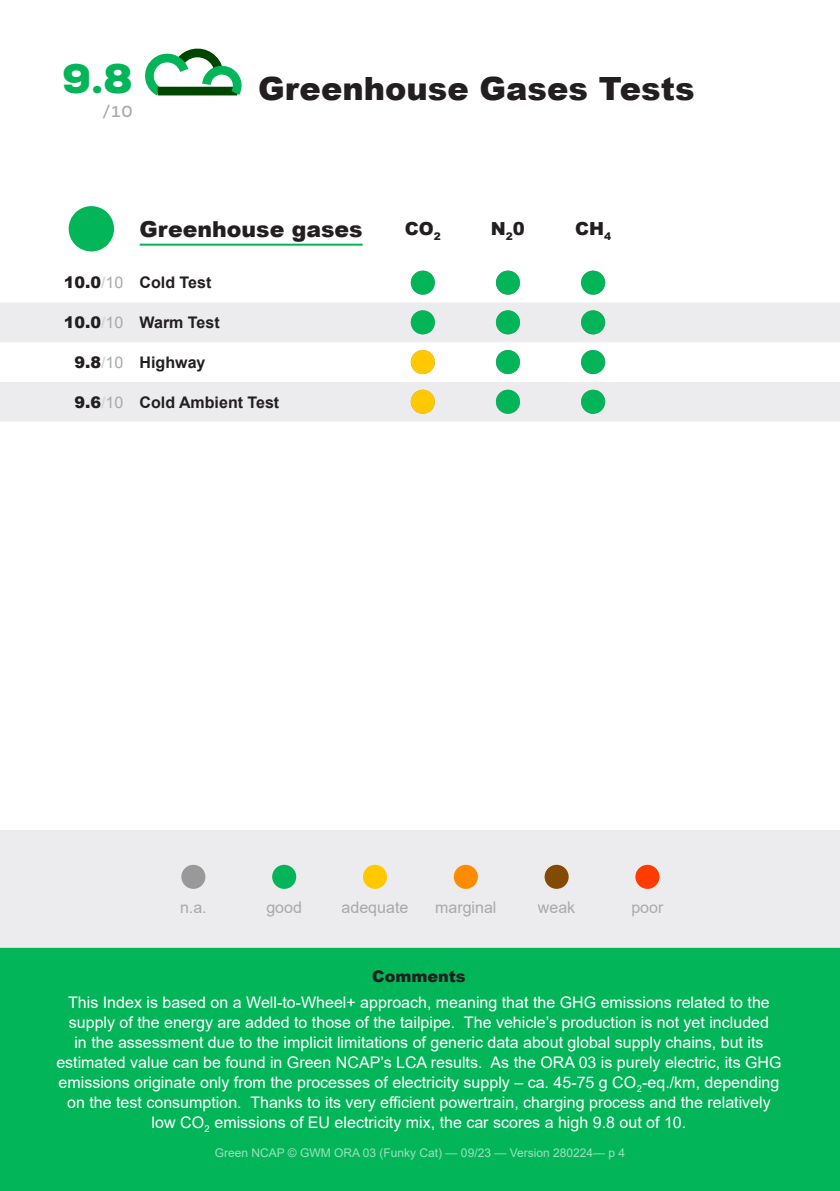
<style>
.page{position:relative;width:840px;height:1191px;background:#fff}
.page>*{position:absolute;margin:0;border:0;box-sizing:border-box;transform-origin:0 0}
.t1{font:900 40px "Nexa";color:#03b559}
.Testtitle{font:900 32px "Arial";color:#231f20}
.TestSubtitle{font:900 22px "Arial";color:#231f20}
.TestCategory{font:900 18px "Arial";color:#231f20}
.CommentsBody{font:16px/20px "Arial";color:#fff;text-align:center}
.Testname{font:700 16px "Arial";color:#231f20}
.t2{font:16px "Arial";color:#a8a9ad}
.Test_score{font:900 16px "Arial";color:#231f20}
.CommentsTitle{font:900 16px "Arial";color:#231f20}
.t3{font:700 16px "Nexa";color:#a8a9ad}
.Version{font:12px "Arial";color:#9ae1bd}
.s1{font-weight:700;color:#d6d6d6}
.s2{font-weight:400;color:#a8a9ad}
</style>
<div class="page">
<div style="left:0;top:1119px;width:839px;height:72px;background:#03b559"></div>
<svg style="left:0;top:303px;width:839px;height:118px;fill:#ececee"></svg>
<svg style="left:69px;top:206px;width:45px;height:45px;fill:#03b559"></svg>
<hr style="left:139px;top:244px;width:223px;height:2px;background:#03b559">
<svg style="left:410px;top:271px;width:24px;height:24px"></svg>
<svg style="left:495px;top:271px;width:24px;height:24px"></svg>
<svg style="left:581px;top:271px;width:23px;height:24px"></svg>
<svg style="left:410px;top:310px;width:24px;height:24px"></svg>
<svg style="left:495px;top:310px;width:24px;height:24px"></svg>
<svg style="left:580px;top:310px;width:24px;height:24px"></svg>
<svg style="left:410px;top:350px;width:24px;height:24px"></svg>
<svg style="left:495px;top:350px;width:24px;height:24px"></svg>
<svg style="left:580px;top:350px;width:24px;height:24px"></svg>
<svg style="left:410px;top:390px;width:24px;height:24px"></svg>
<svg style="left:495px;top:390px;width:24px;height:24px"></svg>
<svg style="left:580px;top:390px;width:24px;height:24px"></svg>
<svg style="left:145px;top:48px;width:94px;height:48px"></svg>
<div style="left:0;top:830px;width:839px;height:117px;background:#ececee"></div>
<div style="left:0;top:947px;width:839px;height:172px;background:#03b559"></div>
<div style="left:181px;top:864px;width:24px;height:25px;background:#999;border-radius:50%"></div>
<div style="left:272px;top:864px;width:24px;height:25px;background:#03b559;border-radius:50%"></div>
<div style="left:363px;top:864px;width:24px;height:25px;background:#ffc800;border-radius:50%"></div>
<div style="left:453px;top:864px;width:24px;height:25px;background:#ff8c00;border-radius:50%"></div>
<div style="left:544px;top:864px;width:24px;height:25px;background:#824b00;border-radius:50%"></div>
<div style="left:635px;top:864px;width:24px;height:25px;background:#ff3c00;border-radius:50%"></div>
<p class="t1" style="left:62px;top:52px;width:72px">9.8</p>
<p class="t3" style="left:102px;top:101px;width:32px">/10</p>
<p class="Testtitle" style="left:258px;top:65px;width:437px">Greenhouse Gases Tests</p>
<p class="TestSubtitle" style="left:139px;top:213px;width:224px">Greenhouse gases</p>
<p class="TestCategory" style="left:404px;top:216px;width:37px">CO<sub>2</sub></p>
<p class="TestCategory" style="left:490px;top:216px;width:35px">N<sub>2</sub>0</p>
<p class="TestCategory" style="left:574px;top:216px;width:37px">CH<sub>4</sub></p>
<p class="Test_score" style="left:64px;top:271px;width:61px">10.0<span class="s1">/</span><span class="s2">10</span></p>
<p class="Testname" style="left:139px;top:271px;width:73px">Cold Test</p>
<p class="Test_score" style="left:64px;top:311px;width:61px">10.0<span class="s1">/</span><span class="s2">10</span></p>
<p class="Testname" style="left:139px;top:311px;width:82px">Warm Test</p>
<p class="Test_score" style="left:74px;top:350px;width:50px">9.8<span class="s1">/</span><span class="s2">10</span></p>
<p class="Testname" style="left:139px;top:351px;width:67px">Highway</p>
<p class="Test_score" style="left:74px;top:390px;width:50px">9.6<span class="s1">/</span><span class="s2">10</span></p>
<p class="Testname" style="left:139px;top:391px;width:141px">Cold Ambient Test</p>
<p class="t2" style="left:180px;top:896px;width:28px">n.a.</p>
<p class="t2" style="left:266px;top:896px;width:37px">good</p>
<p class="t2" style="left:341px;top:896px;width:68px">adequate</p>
<p class="t2" style="left:435px;top:896px;width:63px">marginal</p>
<p class="t2" style="left:537px;top:896px;width:39px">weak</p>
<p class="t2" style="left:631px;top:896px;width:34px">poor</p>
<p class="CommentsTitle" style="left:372px;top:964px;width:95px">Comments</p>
<p class="CommentsBody" style="left:56px;top:992px;width:726px">This Index is based on a Well-to-Wheel+ approach, meaning that the GHG emissions related to the supply of the energy are added to those of the tailpipe. The vehicle’s production is not yet included<br>in the assessment due to the implicit limitations of generic data about global supply chains, but its estimated value can be found in Green NCAP’s LCA results. As the ORA 03 is purely electric, its GHG emissions originate only from the processes of electricity supply – ca. 45‑75 g CO<sub>2</sub>‑eq./km, depending on the test consumption. Thanks to its very efficient powertrain, charging process and the relatively low CO<sub>2</sub> emissions of EU electricity mix, the car scores a high 9.8 out of 10.</p>
<p class="Version" style="left:214px;top:1144px;width:412px">Green NCAP © GWM ORA 03 (Funky Cat) — 09/23 — Version 280224— p 4</p>
</div>
